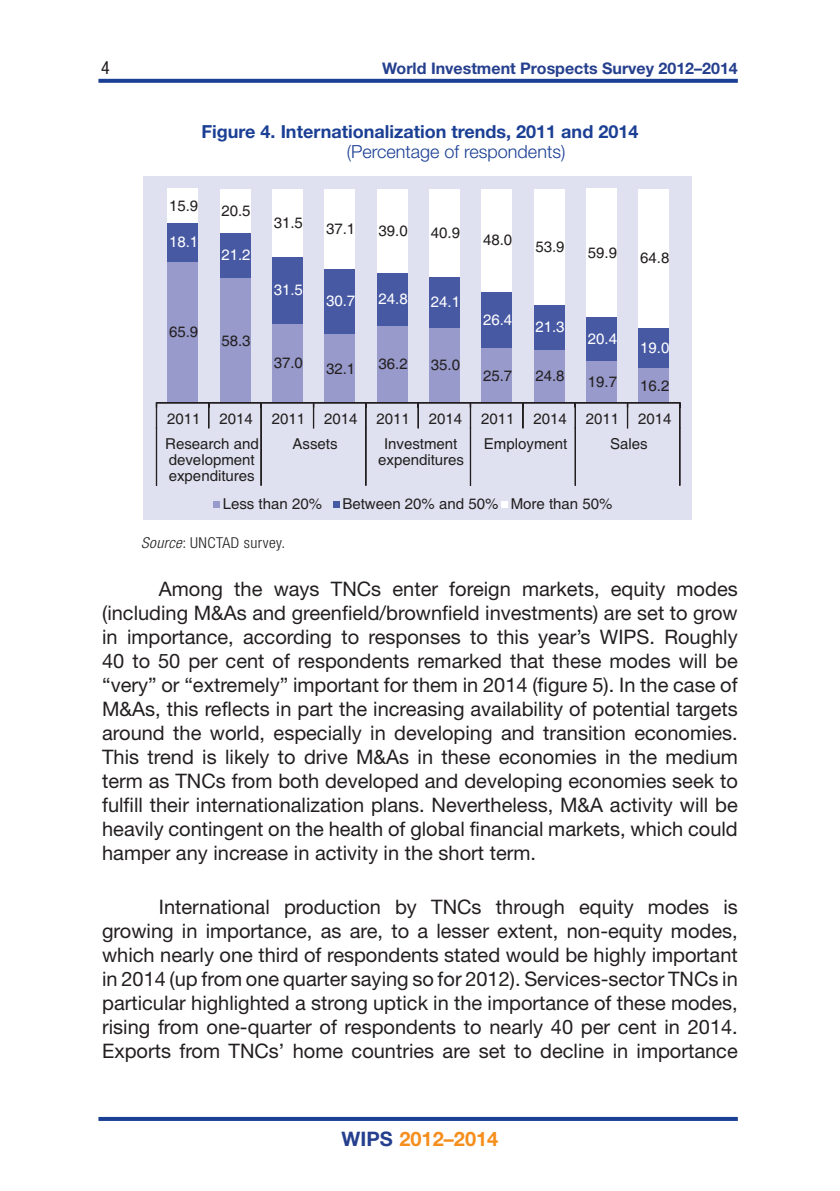
<style>
.page{position:relative;width:840px;height:1191px;background:#fff}
.page>*{position:absolute;margin:0;border:0;box-sizing:border-box;transform-origin:0 0}
.BODY_TEXT{font:20px/24px "Helvetica Neue LT Std";color:#231f20;text-align:justify}
.t1{font:700 20px "Helvetica Neue LT Std";color:#f68e1e}
.TABLE_HEAD{font:700 18px "Helvetica Neue LT Std";color:#1b3f94}
.TABLE_HEAD_1{font:300 18px "Helvetica Neue LT Std";color:#1b3f94}
.t2{font:condensed 18px "Helvetica Neue LT Std";color:#231f20}
.t3{font:700 16px "Helvetica Neue LT Std";color:#253f8e}
.t4{font:15px/16.2px "Helvetica";color:#231f20}
.t5{font:15px "Helvetica";color:#fff}
.TABLE_SOURCE{font:300 condensed 15px "Helvetica Neue LT Std";letter-spacing:.025em;color:#231f20;scale:1.05 1}
.s1{font-style:italic}
.s2{color:#253f8e}
</style>
<div class="page">
<svg style="left:98px;top:79px;width:639px;height:4px;background:#254798"></svg>
<hr style="left:98px;top:1117px;width:639px;height:4px;background:#1b3f94">
<div style="left:143px;top:176px;width:548px;height:344px;background:#dfe1f0"></div>
<div style="left:167px;top:262px;width:30px;height:141px;background:#979aca"></div>
<div style="left:220px;top:278px;width:30px;height:125px;background:#979aca"></div>
<div style="left:272px;top:324px;width:30px;height:79px;background:#979aca"></div>
<div style="left:324px;top:334px;width:30px;height:69px;background:#979aca"></div>
<div style="left:377px;top:325px;width:30px;height:78px;background:#979aca"></div>
<div style="left:429px;top:328px;width:30px;height:75px;background:#979aca"></div>
<div style="left:481px;top:348px;width:30px;height:55px;background:#979aca"></div>
<div style="left:533px;top:350px;width:31px;height:53px;background:#979aca"></div>
<div style="left:586px;top:361px;width:30px;height:42px;background:#979aca"></div>
<div style="left:638px;top:368px;width:30px;height:35px;background:#979aca"></div>
<div style="left:167px;top:223px;width:30px;height:39px;background:#4859a4"></div>
<div style="left:220px;top:233px;width:30px;height:45px;background:#4859a4"></div>
<div style="left:272px;top:256px;width:30px;height:68px;background:#4859a4"></div>
<div style="left:324px;top:268px;width:30px;height:66px;background:#4859a4"></div>
<div style="left:377px;top:272px;width:30px;height:53px;background:#4859a4"></div>
<div style="left:429px;top:276px;width:30px;height:52px;background:#4859a4"></div>
<div style="left:481px;top:291px;width:30px;height:57px;background:#4859a4"></div>
<div style="left:533px;top:304px;width:31px;height:46px;background:#4859a4"></div>
<div style="left:586px;top:317px;width:30px;height:44px;background:#4859a4"></div>
<div style="left:638px;top:327px;width:30px;height:41px;background:#4859a4"></div>
<div style="left:167px;top:189px;width:30px;height:34px;background:#fff"></div>
<div style="left:220px;top:189px;width:30px;height:44px;background:#fff"></div>
<div style="left:272px;top:189px;width:30px;height:67px;background:#fff"></div>
<div style="left:324px;top:189px;width:30px;height:79px;background:#fff"></div>
<div style="left:377px;top:189px;width:30px;height:83px;background:#fff"></div>
<div style="left:429px;top:189px;width:30px;height:87px;background:#fff"></div>
<div style="left:481px;top:189px;width:30px;height:102px;background:#fff"></div>
<div style="left:533px;top:189px;width:31px;height:115px;background:#fff"></div>
<div style="left:586px;top:189px;width:30px;height:128px;background:#fff"></div>
<div style="left:638px;top:189px;width:30px;height:138px;background:#fff"></div>
<hr style="left:156px;top:403px;width:523px;height:1px;background:#231f20">
<div style="left:156px;top:402px;width:523px;height:1px;border:1px solid #231f20"></div>
<svg style="left:156px;top:404px;width:1px;height:24px"></svg>
<svg style="left:208px;top:404px;width:1px;height:24px"></svg>
<svg style="left:261px;top:404px;width:1px;height:24px"></svg>
<svg style="left:313px;top:404px;width:1px;height:24px"></svg>
<svg style="left:365px;top:404px;width:1px;height:24px"></svg>
<svg style="left:417px;top:404px;width:1px;height:24px"></svg>
<svg style="left:470px;top:404px;width:1px;height:24px"></svg>
<svg style="left:522px;top:404px;width:1px;height:24px"></svg>
<svg style="left:574px;top:404px;width:1px;height:24px"></svg>
<svg style="left:627px;top:404px;width:1px;height:24px"></svg>
<svg style="left:679px;top:403px;width:1px;height:25px"></svg>
<hr style="left:156px;top:428px;width:1px;height:57px;background:#231f20">
<hr style="left:261px;top:428px;width:1px;height:57px;background:#231f20">
<hr style="left:365px;top:428px;width:1px;height:57px;background:#231f20">
<hr style="left:470px;top:428px;width:1px;height:57px;background:#231f20">
<hr style="left:574px;top:428px;width:1px;height:57px;background:#231f20">
<hr style="left:679px;top:428px;width:1px;height:57px;background:#231f20">
<div style="left:213px;top:501px;width:7px;height:7px;background:#979aca"></div>
<div style="left:333px;top:501px;width:6px;height:7px;background:#4859a4"></div>
<div style="left:501px;top:501px;width:6px;height:7px;background:#fff"></div>
<p class="t2" style="left:101px;top:57px;width:10px">4</p>
<p class="t3" style="left:382px;top:58px;width:357px">World Investment Prospects Survey 2012–2014</p>
<p class="TABLE_HEAD" style="left:201px;top:120px;width:438px">Figure 4. Internationalization trends, 2011 and 2014</p>
<p class="TABLE_HEAD_1" style="left:346px;top:140px;width:220px">(Percentage of respondents)</p>
<p class="t4" style="left:169px;top:199px;width:31px">15.9</p>
<p class="t4" style="left:221px;top:204px;width:31px">20.5</p>
<p class="t5" style="left:169px;top:236px;width:31px">18.1</p>
<p class="t5" style="left:221px;top:249px;width:31px">21.2</p>
<p class="t4" style="left:273px;top:215px;width:31px">31.5</p>
<p class="t4" style="left:326px;top:222px;width:31px">37.1</p>
<p class="t4" style="left:378px;top:224px;width:31px">39.0</p>
<p class="t4" style="left:430px;top:226px;width:31px">40.9</p>
<p class="t4" style="left:483px;top:233px;width:31px">48.0</p>
<p class="t4" style="left:535px;top:239px;width:31px">53.9</p>
<p class="t4" style="left:587px;top:246px;width:31px">59.9</p>
<p class="t4" style="left:639px;top:251px;width:31px">64.8</p>
<p class="t5" style="left:273px;top:284px;width:31px">31.5</p>
<p class="t5" style="left:326px;top:295px;width:31px">30.7</p>
<p class="t5" style="left:378px;top:293px;width:31px">24.8</p>
<p class="t5" style="left:430px;top:296px;width:31px">24.1</p>
<p class="t4" style="left:169px;top:325px;width:31px">65.9</p>
<p class="t4" style="left:221px;top:333px;width:31px">58.3</p>
<p class="t5" style="left:483px;top:314px;width:31px">26.4</p>
<p class="t5" style="left:535px;top:321px;width:31px">21.3</p>
<p class="t5" style="left:587px;top:333px;width:31px">20.4</p>
<p class="t5" style="left:639px;top:342px;width:31px">19.0</p>
<p class="t4" style="left:273px;top:356px;width:31px">37.0</p>
<p class="t4" style="left:326px;top:361px;width:31px">32.1</p>
<p class="t4" style="left:378px;top:357px;width:31px">36.2</p>
<p class="t4" style="left:430px;top:358px;width:31px">35.0</p>
<p class="t4" style="left:483px;top:368px;width:31px">25.7</p>
<p class="t4" style="left:535px;top:369px;width:31px">24.8</p>
<p class="t4" style="left:587px;top:375px;width:31px">19.7</p>
<p class="t4" style="left:639px;top:378px;width:31px">16.2</p>
<p class="t4" style="left:167px;top:412px;width:35px">2011</p>
<p class="t4" style="left:219px;top:412px;width:35px">2014</p>
<p class="t4" style="left:271px;top:412px;width:35px">2011</p>
<p class="t4" style="left:324px;top:412px;width:35px">2014</p>
<p class="t4" style="left:376px;top:412px;width:35px">2011</p>
<p class="t4" style="left:428px;top:412px;width:35px">2014</p>
<p class="t4" style="left:481px;top:412px;width:35px">2011</p>
<p class="t4" style="left:533px;top:412px;width:35px">2014</p>
<p class="t4" style="left:585px;top:412px;width:35px">2011</p>
<p class="t4" style="left:637px;top:412px;width:35px">2014</p>
<p class="t4" style="left:165px;top:437px;width:95px">Research and development expenditures</p>
<p class="t4" style="left:292px;top:437px;width:47px">Assets</p>
<p class="t4" style="left:378px;top:437px;width:87px;text-align:center">Investment expenditures</p>
<p class="t4" style="left:483px;top:437px;width:85px">Employment</p>
<p class="t4" style="left:609px;top:437px;width:39px">Sales</p>
<p class="t4" style="left:223px;top:497px;width:101px">Less than 20%</p>
<p class="t4" style="left:342px;top:497px;width:271px">Between 20% and 50% More than 50%</p>
<p class="TABLE_SOURCE" style="left:141px;top:534px;width:139px"><span class="s1">Source</span>: UNCTAD survey.</p>
<p class="BODY_TEXT" style="left:102px;top:577px;width:637px;text-indent:57px">Among the ways TNCs enter foreign markets, equity modes (including M&amp;As and greenfield/brownfield investments) are set to grow in importance, according to responses to this year’s WIPS. Roughly 40 to 50 per cent of respondents remarked that these modes will be “very” or “extremely” important for them in 2014 (figure 5). In the case of M&amp;As, this reflects in part the increasing availability of potential targets around the world, especially in developing and transition economies.<br>This trend is likely to drive M&amp;As in these economies in the medium term as TNCs from both developed and developing economies seek to fulfill their internationalization plans. Nevertheless, M&amp;A activity will be heavily contingent on the health of global financial markets, which could hamper any increase in activity in the short term.</p>
<p class="BODY_TEXT" style="left:102px;top:894px;width:637px;text-indent:57px">International production by TNCs through equity modes is growing in importance, as are, to a lesser extent, non-equity modes, which nearly one third of respondents stated would be highly important in 2014 (up from one quarter saying so for 2012). Services-sector TNCs in particular highlighted a strong uptick in the importance of these modes, rising from one-quarter of respondents to nearly 40 per cent in 2014.<br>Exports from TNCs’ home countries are set to decline in importance</p>
<p class="t1" style="left:341px;top:1126px;width:158px"><span class="s2">WIPS</span> 2012–2014</p>
</div>
